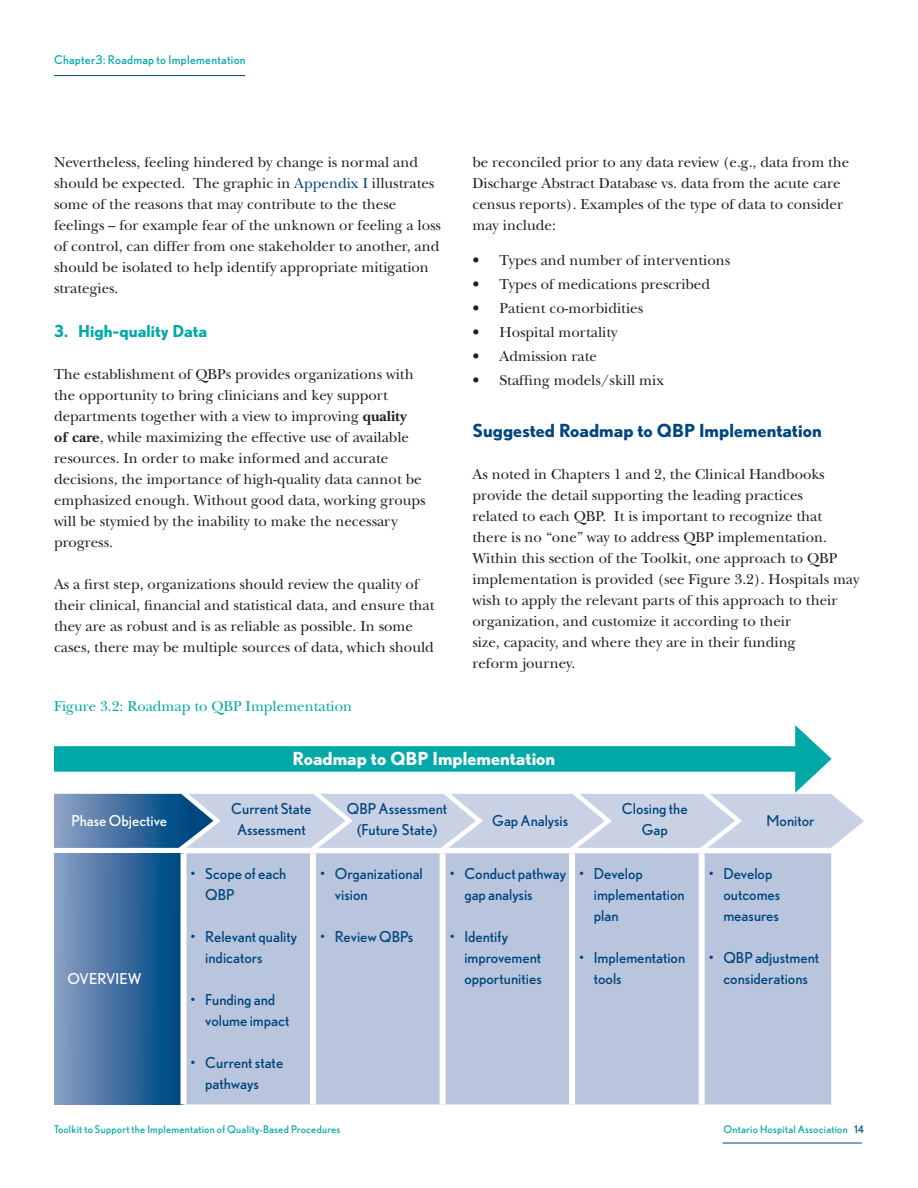
<style>
.page{position:relative;width:918px;height:1188px;background:#fff}
.page>*{position:absolute;margin:0;border:0;box-sizing:border-box;transform-origin:0 0}
.subtitling{font:700 18px "Nobel";color:#00467e}
.t1{font:700 18px "Nobel";color:#fff}
.teal_subtitle{font:700 16.5px "Nobel";letter-spacing:.005em;color:#00a9a7}
.body_copy{font:15px/21px "New Baskerville";color:#231f20}
.t2{font:15px/21px "Nobel";color:#00467e}
.t3{font:15px "New Baskerville";color:#00a9a7}
.t4{font:15px "Nobel";color:#fff}
.t5{font:12px "Nobel";letter-spacing:.025em;color:#00a9a7}
.t6{font:10.5px "Nobel";letter-spacing:.025em;color:#00a9a7}
.s1{color:#00467e}
.s2{font-weight:700}
</style>
<div class="page">
<hr style="left:54px;top:75px;width:191px;height:1px;background:#00467e">
<hr style="left:723px;top:1143px;width:139px;height:1px;background:#00467e">
<svg style="left:54px;top:857px;width:127px;height:247px;background:#4272a2"></svg>
<div style="left:187px;top:853px;width:644px;height:251px;background:#b9c5dc"></div>
<div style="left:310px;top:853px;width:6px;height:251px;background:#fff"></div>
<div style="left:440px;top:853px;width:6px;height:251px;background:#fff"></div>
<div style="left:569px;top:853px;width:6px;height:251px;background:#fff"></div>
<div style="left:699px;top:853px;width:6px;height:251px;background:#fff"></div>
<div style="left:224px;top:794px;width:640px;height:54px;background:#c9d2e4"></div>
<svg style="left:54px;top:793px;width:170px;height:64px;background:#678db4"></svg>
<svg style="left:304px;top:794px;width:52px;height:63px"></svg>
<svg style="left:434px;top:794px;width:53px;height:63px"></svg>
<svg style="left:563px;top:794px;width:53px;height:63px"></svg>
<svg style="left:693px;top:794px;width:53px;height:63px"></svg>
<div style="left:54px;top:746px;width:754px;height:26px;background:#00a9a7"></div>
<svg style="left:795px;top:725px;width:37px;height:68px"></svg>
<p class="t5" style="left:54px;top:53px;width:193px">Chapter3: Roadmap to Implementation</p>
<p class="body_copy" style="left:54px;top:152px;width:389px">Nevertheless, feeling hindered by change is normal and should be expected. The graphic in <span class="s1">Appendix I</span> illustrates some of the reasons that may contribute to the these feelings -- for example fear of the unknown or feeling a loss of control, can differ from one stakeholder to another, and should be isolated to help identify appropriate mitigation strategies.</p>
<p class="teal_subtitle" style="left:54px;top:321px;width:155px">3. High-quality Data</p>
<p class="body_copy" style="left:54px;top:363px;width:373px">The establishment of QBPs provides organizations with the opportunity to bring clinicians and key support departments together with a view to improving <span class="s2">quality<br>of care</span>, while maximizing the effective use of available resources. In order to make informed and accurate decisions, the importance of high-quality data cannot be emphasized enough. Without good data, working groups will be stymied by the inability to make the necessary progress.</p>
<p class="body_copy" style="left:54px;top:573px;width:382px">As a first step, organizations should review the quality of their clinical, financial and statistical data, and ensure that they are as robust and is as reliable as possible. In some cases, there may be multiple sources of data, which should</p>
<p class="t3" style="left:54px;top:697px;width:300px">Figure 3.2: Roadmap to QBP Implementation</p>
<p class="body_copy" style="left:472px;top:152px;width:378px">be reconciled prior to any data review (e.g., data from the Discharge Abstract Database vs. data from the acute care census reports). Examples of the type of data to consider may include:</p>
<p class="body_copy" style="left:472px;top:249px;width:259px">• Types and number of interventions</p>
<p class="body_copy" style="left:472px;top:273px;width:239px">• Types of medications prescribed</p>
<p class="body_copy" style="left:472px;top:297px;width:172px">• Patient co-morbidities</p>
<p class="body_copy" style="left:472px;top:321px;width:147px">• Hospital mortality</p>
<p class="body_copy" style="left:472px;top:345px;width:126px">• Admission rate</p>
<p class="body_copy" style="left:472px;top:369px;width:193px">• Staffing models/skill mix</p>
<p class="subtitling" style="left:472px;top:420px;width:351px">Suggested Roadmap to QBP Implementation</p>
<p class="body_copy" style="left:472px;top:464px;width:388px">As noted in Chapters 1 and 2, the Clinical Handbooks provide the detail supporting the leading practices<br>related to each QBP. It is important to recognize that there is no “one” way to address QBP implementation.<br>Within this section of the Toolkit, one approach to QBP implementation is provided (see Figure 3.2). Hospitals may wish to apply the relevant parts of this approach to their organization, and customize it according to their<br>size, capacity, and where they are in their funding<br>reform journey.</p>
<p class="t1" style="left:293px;top:747px;width:264px">Roadmap to QBP Implementation</p>
<p class="t2" style="left:231px;top:797px;width:82px;text-align:center">Current State<br>Assessment</p>
<p class="t2" style="left:347px;top:797px;width:102px;text-align:center">QBP Assessment (Future State)</p>
<p class="t2" style="left:622px;top:797px;width:67px">Closing the</p>
<p class="t2" style="left:642px;top:818px;width:28px">Gap</p>
<p class="t4" style="left:71px;top:812px;width:97px">Phase Objective</p>
<p class="t2" style="left:767px;top:809px;width:49px">Monitor</p>
<p class="t2" style="left:492px;top:809px;width:78px">Gap Analysis</p>
<p class="t4" style="left:68px;top:970px;width:76px">OVERVIEW</p>
<p class="t2" style="left:205px;top:863px;width:83px;text-indent:-15px">• Scope of each<br>QBP</p>
<p class="t2" style="left:205px;top:926px;width:93px;text-indent:-15px">• Relevant quality indicators</p>
<p class="t2" style="left:205px;top:989px;width:86px;text-indent:-15px">• Funding and volume impact</p>
<p class="t2" style="left:205px;top:1052px;width:80px;text-indent:-15px">• Current state pathways</p>
<p class="t2" style="left:335px;top:863px;width:90px;text-indent:-15px">• Organizational vision</p>
<p class="t2" style="left:320px;top:926px;width:95px">• Review QBPs</p>
<p class="t2" style="left:464px;top:863px;width:103px;text-indent:-15px">• Conduct pathway gap analysis</p>
<p class="t2" style="left:464px;top:926px;width:79px;text-indent:-15px">• Identify improvement opportunities</p>
<p class="t2" style="left:594px;top:863px;width:92px;text-indent:-15px">• Develop implementation plan</p>
<p class="t2" style="left:594px;top:947px;width:93px;text-indent:-15px">• Implementation tools</p>
<p class="t2" style="left:723px;top:863px;width:59px;text-indent:-15px">• Develop outcomes measures</p>
<p class="t2" style="left:708px;top:947px;width:112px;text-align:center">• QBP adjustment considerations</p>
<p class="t6" style="left:54px;top:1123px;width:288px">Toolkit to Support the Implementation of Quality-Based Procedures</p>
<p class="t6" style="left:723px;top:1123px;width:142px">Ontario Hospital Association <span class="s1">14</span></p>
</div>
